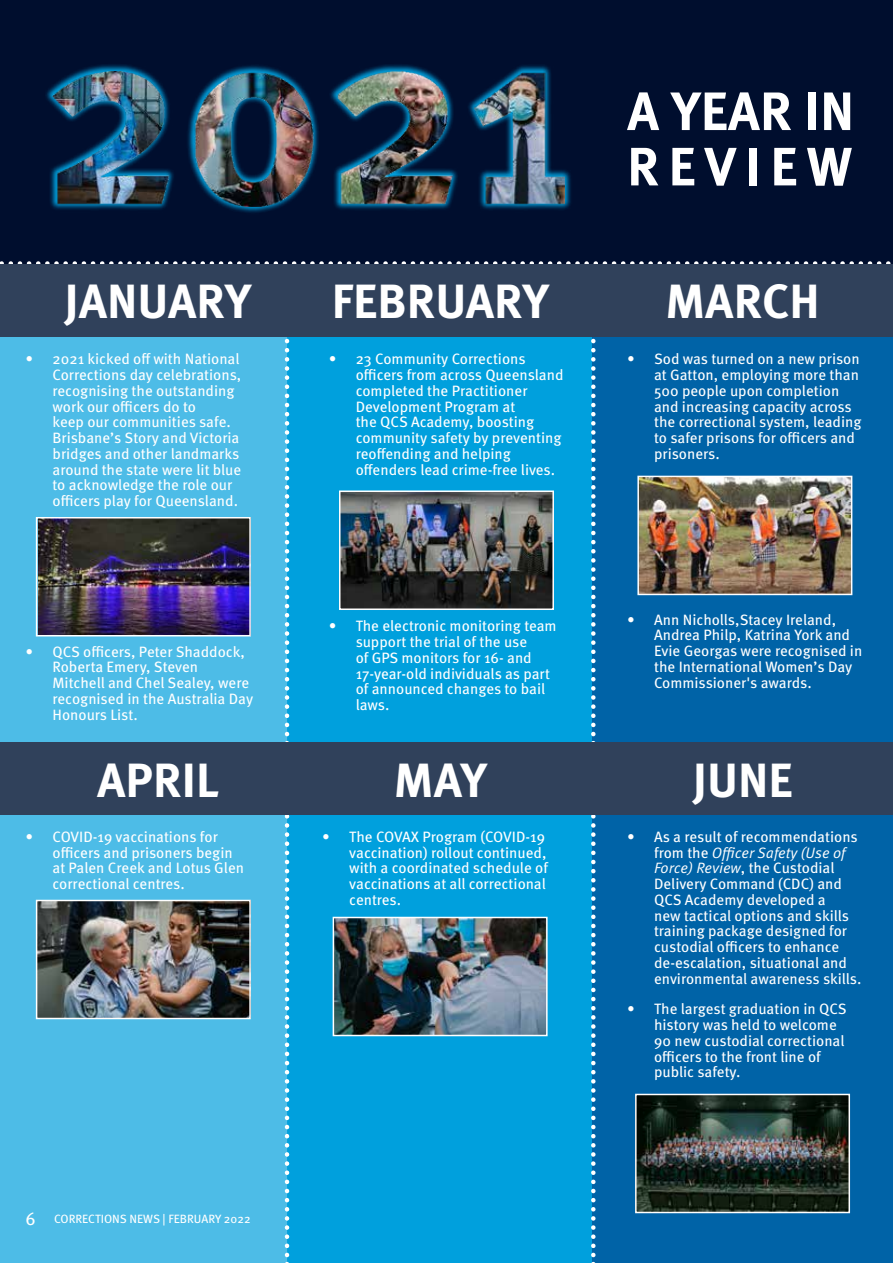
<style>
.page{position:relative;width:893px;height:1263px;background:#fff}
.page>*{position:absolute;margin:0;border:0;box-sizing:border-box;transform-origin:0 0}
.t1{font:700 54px/55.3px "Meta OT";letter-spacing:.17em;color:#fff}
.t2{font:700 48px "Meta OT";color:#fff}
.t3{font:15px/15.8px "Meta OT";color:#fff}
.t4{font:12px "Meta OT";color:#fff}
.s1{font-style:italic}
.s2{font-size:18px}
</style>
<div class="page">
<div style="left:0;top:0;width:893px;height:266px;background:#000e2e"></div>
<div style="left:0;top:337px;width:285px;height:926px;background:#4dbce7"></div>
<div style="left:289px;top:337px;width:302px;height:926px;background:#00a0dd"></div>
<div style="left:592px;top:266px;width:301px;height:997px;background:#0063a7"></div>
<svg style="left:591px;top:337px;width:5px;height:926px"></svg>
<svg style="left:285px;top:337px;width:4px;height:926px"></svg>
<svg style="left:0;top:261px;width:891px;height:3px"></svg>
<svg style="left:46px;top:64px;width:525px;height:149px"></svg>
<img style="left:52px;top:71px;width:512px;height:136px">
<div style="left:0;top:264px;width:893px;height:73px;background:#30415b"></div>
<div style="left:0;top:742px;width:893px;height:73px;background:#30415b"></div>
<img style="left:39px;top:520px;width:209px;height:113px">
<div style="left:36px;top:517px;width:215px;height:119px;border:2px solid #fff"></div>
<img style="left:342px;top:493px;width:209px;height:114px">
<div style="left:339px;top:490px;width:215px;height:120px;border:2px solid #fff"></div>
<img style="left:640px;top:479px;width:209px;height:113px">
<div style="left:637px;top:476px;width:215px;height:119px;border:2px solid #fff"></div>
<img style="left:39px;top:903px;width:209px;height:113px">
<div style="left:36px;top:900px;width:215px;height:119px;border:2px solid #fff"></div>
<img style="left:336px;top:920px;width:209px;height:113px">
<div style="left:333px;top:917px;width:215px;height:119px;border:2px solid #fff"></div>
<img style="left:638px;top:1097px;width:209px;height:113px">
<div style="left:635px;top:1094px;width:215px;height:119px;border:2px solid #fff"></div>
<h1 class="t1" style="left:627px;top:84px;width:229px">A YEAR IN<br>REVIEW</h1>
<h2 class="t2" style="left:64px;top:271px;width:188px">JANUARY</h2>
<h2 class="t2" style="left:332px;top:271px;width:219px">FEBRUARY</h2>
<h2 class="t2" style="left:665px;top:271px;width:156px">MARCH</h2>
<p class="t3" style="left:53px;top:351px;width:190px;text-indent:-27px">• 2021 kicked off with National<br>Corrections day celebrations, recognising the outstanding work our officers do to<br>keep our communities safe.<br>Brisbane’s Story and Victoria bridges and other landmarks around the state were lit blue to acknowledge the role our officers play for Queensland.</p>
<p class="t3" style="left:53px;top:644px;width:202px;text-indent:-27px">• QCS officers, Peter Shaddock,<br>Roberta Emery, Steven<br>Mitchell and Chel Sealey, were recognised in the Australia Day<br>Honours List.</p>
<p class="t3" style="left:356px;top:351px;width:209px;text-indent:-27px">• 23 Community Corrections officers from across Queensland completed the Practitioner<br>Development Program at<br>the QCS Academy, boosting community safety by preventing reoffending and helping offenders lead crime-free lives.</p>
<p class="t3" style="left:356px;top:618px;width:203px;text-indent:-27px">• The electronic monitoring team support the trial of the use<br>of GPS monitors for 16- and<br>17-year-old individuals as part of announced changes to bail laws.</p>
<p class="t3" style="left:654px;top:351px;width:209px;text-indent:-27px">• Sod was turned on a new prison at Gatton, employing more than<br>500 people upon completion and increasing capacity across the correctional system, leading to safer prisons for officers and prisoners.</p>
<p class="t3" style="left:654px;top:612px;width:210px;text-indent:-27px">• Ann Nicholls,Stacey Ireland,<br>Andrea Philp, Katrina York and<br>Evie Georgas were recognised in the International Women’s Day<br>Commissioner's awards.</p>
<h2 class="t2" style="left:97px;top:750px;width:123px">APRIL</h2>
<h2 class="t2" style="left:394px;top:750px;width:94px">MAY</h2>
<h2 class="t2" style="left:693px;top:750px;width:101px">JUNE</h2>
<p class="t3" style="left:53px;top:829px;width:193px;text-indent:-27px">• COVID-19 vaccinations for officers and prisoners begin at Palen Creek and Lotus Glen correctional centres.</p>
<p class="t3" style="left:349px;top:829px;width:200px;text-indent:-27px">• The COVAX Program (COVID-19 vaccination) rollout continued, with a coordinated schedule of vaccinations at all correctional centres.</p>
<p class="t3" style="left:654px;top:829px;width:209px;text-indent:-27px">• As a result of recommendations from the <span class="s1">Officer Safety (Use of<br>Force) Review</span>, the Custodial<br>Delivery Command (CDC) and<br>QCS Academy developed a<br>new tactical options and skills training package designed for custodial officers to enhance de-escalation, situational and environmental awareness skills.</p>
<p class="t3" style="left:654px;top:1001px;width:194px;text-indent:-27px">• The largest graduation in QCS history was held to welcome<br>90 new custodial correctional officers to the front line of public safety.</p>
<p class="t4" style="left:26px;top:1212px;width:227px"><span class="s2">6</span> CORRECTIONS NEWS | FEBRUARY 2022</p>
</div>
